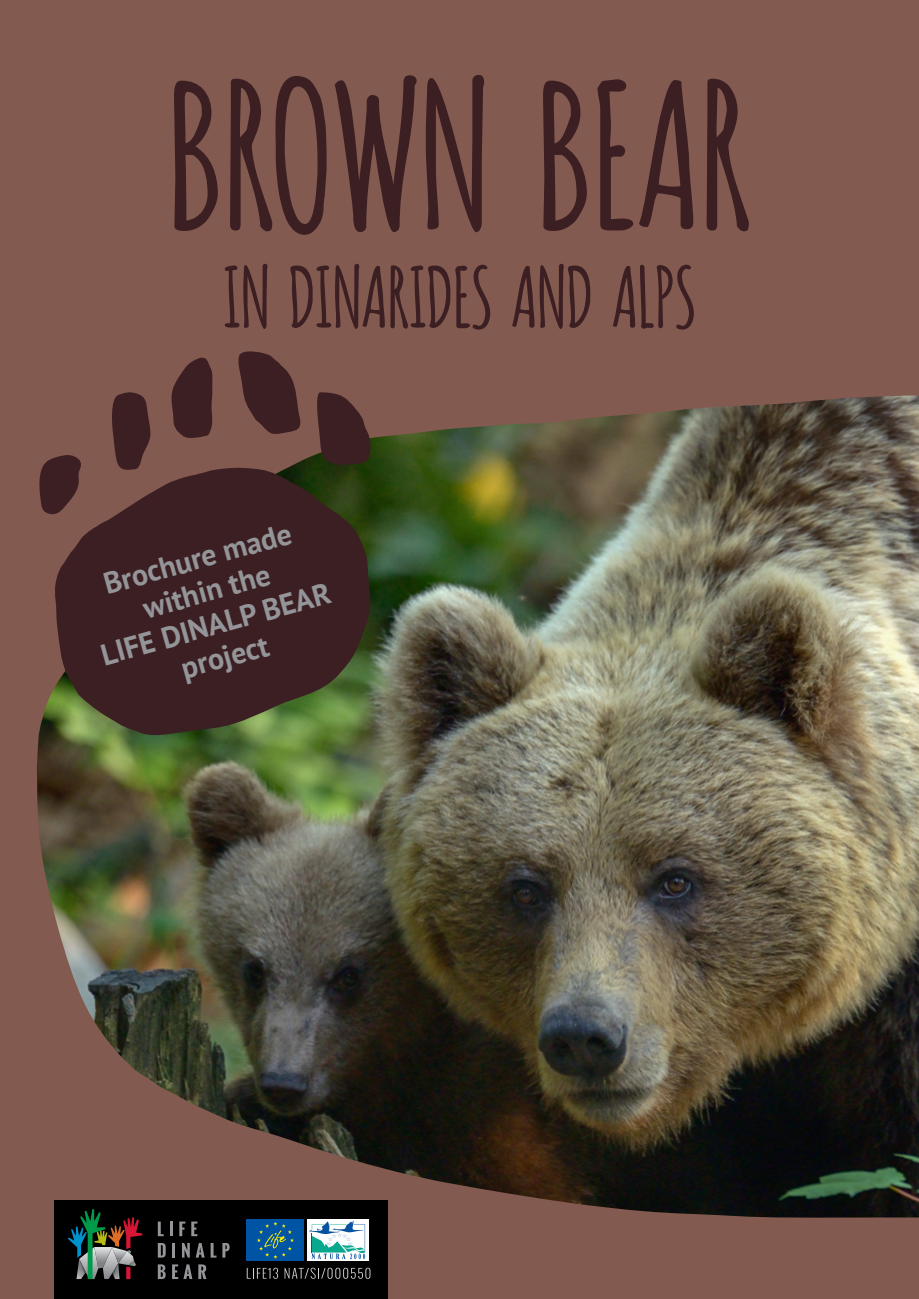
<style>
.page{position:relative;width:919px;height:1299px;background:#fff}
.page>*{position:absolute;margin:0;border:0;box-sizing:border-box;transform-origin:0 0}
.t1{font:700 198px "Amatic";color:#3c1f23}
.t2{font:700 82px "Amatic";color:#3c1f23}
.t3{font:700 30px/34px "PT Sans";color:#939598;text-align:center}
</style>
<div class="page">
<div style="left:0;top:0;width:918px;height:1298px;background:#825a4f"></div>
<img style="left:37px;top:395px;width:881px;height:822px">
<svg style="left:37px;top:455px;width:45px;height:61px"></svg>
<svg style="left:110px;top:392px;width:41px;height:75px"></svg>
<svg style="left:170px;top:357px;width:43px;height:83px"></svg>
<svg style="left:236px;top:351px;width:68px;height:84px"></svg>
<svg style="left:315px;top:392px;width:56px;height:73px"></svg>
<svg style="left:55px;top:467px;width:317px;height:269px;background:#432f28"></svg>
<div style="left:54px;top:1200px;width:333px;height:98px;background:#000"></div>
<svg style="left:158px;top:1221px;width:6px;height:15px"></svg>
<svg style="left:170px;top:1221px;width:2px;height:15px"></svg>
<svg style="left:179px;top:1221px;width:6px;height:15px"></svg>
<svg style="left:191px;top:1221px;width:6px;height:15px"></svg>
<svg style="left:158px;top:1243px;width:8px;height:14px"></svg>
<hr style="left:172px;top:1242px;width:3px;height:15px;background:#939598">
<svg style="left:182px;top:1243px;width:8px;height:14px"></svg>
<svg style="left:196px;top:1243px;width:20px;height:14px"></svg>
<svg style="left:222px;top:1243px;width:7px;height:14px"></svg>
<svg style="left:158px;top:1264px;width:8px;height:14px"></svg>
<svg style="left:172px;top:1264px;width:20px;height:14px"></svg>
<svg style="left:198px;top:1264px;width:8px;height:14px"></svg>
<svg style="left:68px;top:1209px;width:74px;height:69px"></svg>
<svg style="left:307px;top:1219px;width:62px;height:41px"></svg>
<div style="left:247px;top:1219px;width:57px;height:41px;background:#0054a4"></div>
<svg style="left:257px;top:1222px;width:37px;height:36px"></svg>
<svg style="left:308px;top:1219px;width:57px;height:39px;background:#b0d7dd"></svg>
<svg style="left:247px;top:1267px;width:31px;height:11px"></svg>
<svg style="left:284px;top:1267px;width:86px;height:11px"></svg>
<h1 class="t1" style="left:167px;top:15px;width:586px">BROWN BEAR</h1>
<h2 class="t2" style="left:223px;top:239px;width:474px">IN DINARIDES AND ALPS</h2>
<p class="t3" style="left:78px;top:574px;width:238px;rotate:-16deg">Brochure made within the<br>LIFE DINALP BEAR project</p>
</div>
